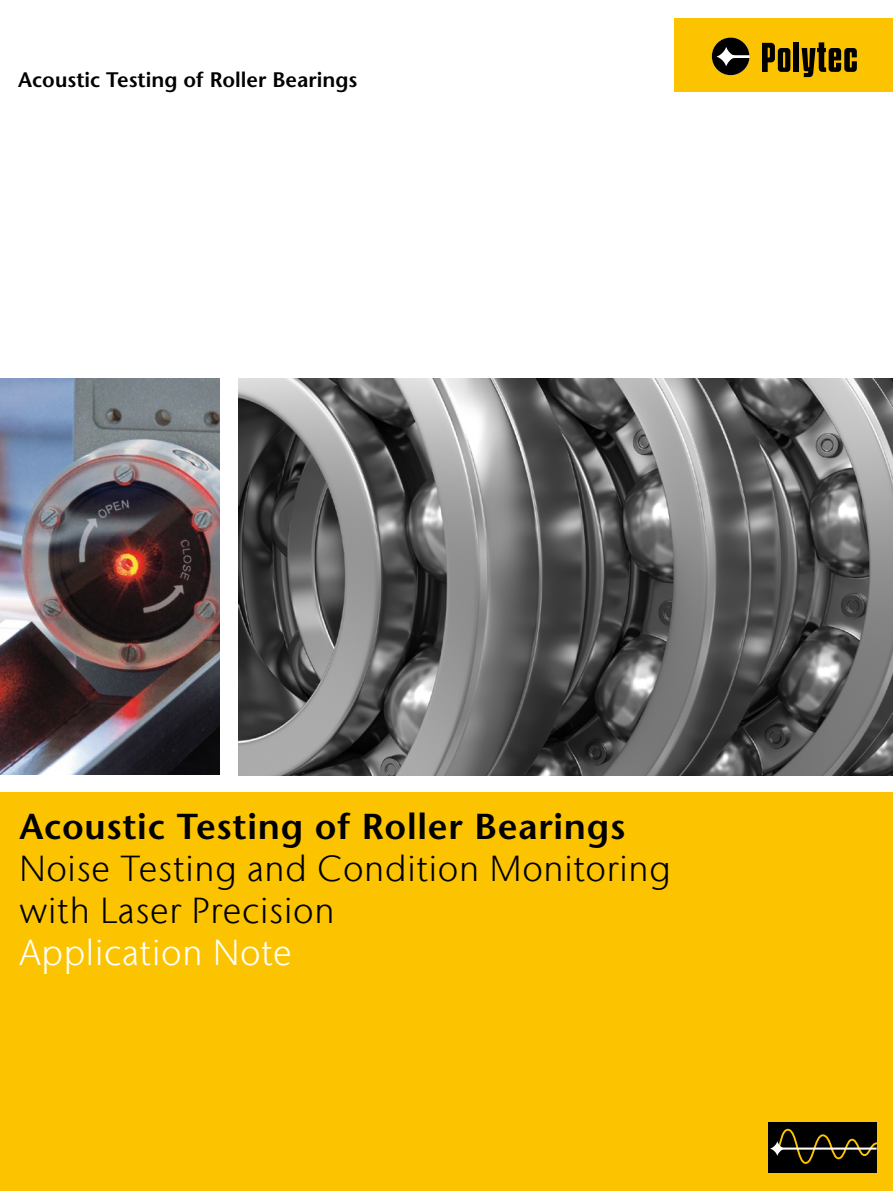
<style>
.page{position:relative;width:893px;height:1191px;background:#fff}
.page>*{position:absolute;margin:0;border:0;box-sizing:border-box;transform-origin:0 0}
.t1{font:300 36px/42px "Stone Sans IIITC Com";letter-spacing:.02em;color:#000}
.t2{font:600 36px "Stone Sans";letter-spacing:.02em;color:#000}
.t3{font:300 36px "Stone Sans IIITC Com";letter-spacing:.02em;color:#fff}
.t4{font:600 21px "Stone Sans";color:#000}
</style>
<div class="page">
<div style="left:674px;top:19px;width:219px;height:73px;background:#fcc400"></div>
<div style="left:794px;top:42px;width:5px;height:30px;background:#000"></div>
<svg style="left:762px;top:43px;width:28px;height:29px"></svg>
<svg style="left:712px;top:38px;width:37px;height:37px"></svg>
<svg style="left:802px;top:42px;width:55px;height:35px"></svg>
<div style="left:0;top:792px;width:893px;height:399px;background:#fcc400"></div>
<img style="left:0;top:378px;width:220px;height:396px">
<img style="left:238px;top:378px;width:655px;height:397px">
<div style="left:768px;top:1121px;width:109px;height:51px;background:#000"></div>
<svg style="left:770px;top:1128px;width:107px;height:36px"></svg>
<p class="t4" style="left:18px;top:67px;width:341px">Acoustic Testing of Roller Bearings</p>
<p class="t2" style="left:19px;top:804px;width:607px">Acoustic Testing of Roller Bearings</p>
<p class="t1" style="left:19px;top:847px;width:653px">Noise Testing and Condition Monitoring with Laser Precision</p>
<p class="t3" style="left:19px;top:930px;width:274px">Application Note</p>
</div>
